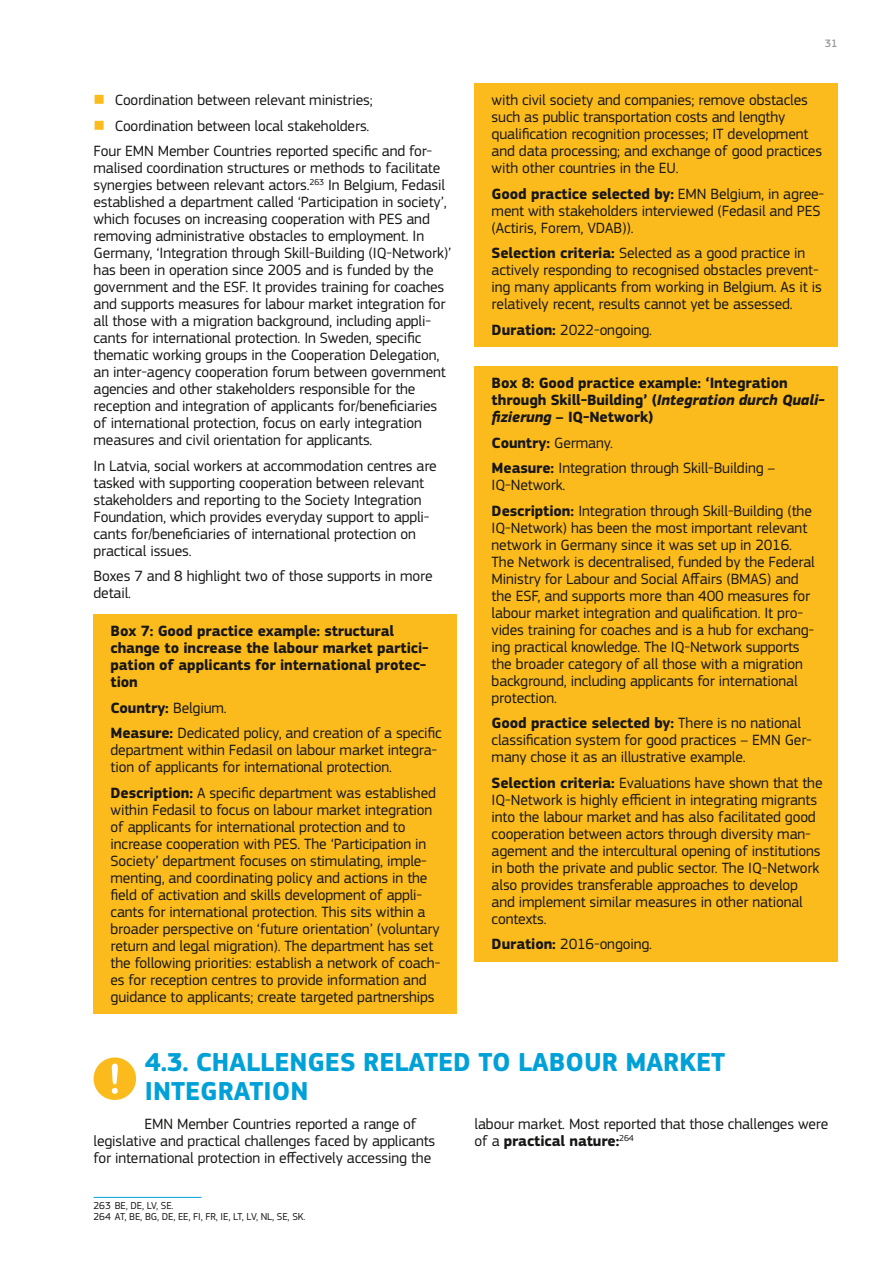
<style>
.page{position:relative;width:893px;height:1263px;background:#fff}
.page>*{position:absolute;margin:0;border:0;box-sizing:border-box;transform-origin:0 0}
.heading2{font:700 27px/28.3px "EC Square Sans Pro";color:#00a1d7}
.text_yellow-box{font:15.45px/17px "EC Square Sans Pro";letter-spacing:-.01em;color:#181716}
.text_main{font:15.45px/17px "EC Square Sans Pro";letter-spacing:-.01em;color:#181716}
.text_yellow-box-2{font:700 15.45px/17px "EC Square Sans Pro";letter-spacing:-.01em;color:#181716}
.text_first{font:15.45px/17px "EC Square Sans Pro";letter-spacing:-.01em;color:#181716}
.bullet{font:15.45px "EC Square Sans Pro";letter-spacing:-.01em;color:#181716}
.t1{font:500 11.25px "EC Square Sans Pro";color:#9c9c9d}
.footnote___source{font:10.5px "EC Square Sans Pro";letter-spacing:-.01em;color:#181716}
.s1{color:#fbbb1d}
.s2{font-weight:400}
.s3{font-weight:700}
.s4{font-style:italic}
</style>
<div class="page">
<div style="left:94px;top:614px;width:363px;height:86px;background:#fbbb1d"></div>
<div style="left:94px;top:691px;width:363px;height:34px;background:#fbbb1d"></div>
<div style="left:94px;top:716px;width:363px;height:69px;background:#fbbb1d"></div>
<div style="left:94px;top:776px;width:363px;height:238px;background:#fbbb1d"></div>
<hr style="left:94px;top:1197px;width:108px;height:1px;background:#00a1d7">
<div style="left:475px;top:83px;width:363px;height:102px;background:#fbbb1d"></div>
<div style="left:475px;top:176px;width:363px;height:69px;background:#fbbb1d"></div>
<div style="left:475px;top:236px;width:363px;height:85px;background:#fbbb1d"></div>
<div style="left:475px;top:312px;width:363px;height:35px;background:#fbbb1d"></div>
<div style="left:475px;top:366px;width:363px;height:69px;background:#fbbb1d"></div>
<div style="left:475px;top:426px;width:363px;height:34px;background:#fbbb1d"></div>
<div style="left:475px;top:451px;width:363px;height:52px;background:#fbbb1d"></div>
<div style="left:475px;top:494px;width:363px;height:221px;background:#fbbb1d"></div>
<div style="left:475px;top:706px;width:363px;height:69px;background:#fbbb1d"></div>
<div style="left:475px;top:766px;width:363px;height:170px;background:#fbbb1d"></div>
<div style="left:475px;top:927px;width:363px;height:35px;background:#fbbb1d"></div>
<div style="left:94px;top:1057px;width:42px;height:43px;background:#fbbb1d;border-radius:50%"></div>
<svg style="left:112px;top:1063px;width:6px;height:31px"></svg>
<p class="bullet" style="left:94px;top:91px;width:281px"><span class="s1">■</span> Coordination between relevant ministries;</p>
<p class="bullet" style="left:94px;top:117px;width:277px"><span class="s1">■</span> Coordination between local stakeholders.</p>
<p class="text_main" style="left:94px;top:143px;width:359px">Four EMN Member Countries reported specific and for&shy;malised coordination structures or methods to facilitate synergies between relevant actors.<sup>263</sup> In Belgium, Fedasil established a department called ‘Participation in society’, which focuses on increasing cooperation with PES and removing administrative obstacles to employment. In Germany, ‘Integration through Skill-Building (IQ-Network)’ has been in operation since 2005 and is funded by the government and the ESF. It provides training for coaches and supports measures for labour market integration for all those with a migration background, including appli&shy;cants for international protection. In Sweden, specific thematic working groups in the Cooperation Delegation, an inter-agency cooperation forum between government agencies and other stakeholders responsible for the reception and integration of applicants for/beneficiaries of international protection, focus on early integration measures and civil orientation for applicants.</p>
<p class="text_main" style="left:94px;top:457px;width:345px">In Latvia, social workers at accommodation centres are tasked with supporting cooperation between relevant stakeholders and reporting to the Society Integration Foundation, which provides everyday support to appli&shy;cants for/beneficiaries of international protection on practical issues.</p>
<p class="text_main" style="left:94px;top:568px;width:340px">Boxes 7 and 8 highlight two of those supports in more detail.</p>
<p class="text_yellow-box-2" style="left:111px;top:623px;width:320px">Box 7: Good practice example: structural change to increase the labour market partici&shy;pation of applicants for international protec&shy;tion</p>
<p class="text_yellow-box-2" style="left:111px;top:700px;width:118px">Country: <span class="s2">Belgium.</span></p>
<p class="text_yellow-box" style="left:111px;top:725px;width:333px"><span class="s3">Measure:</span> Dedicated policy, and creation of a specific department within Fedasil on labour market integra&shy;tion of applicants for international protection.</p>
<p class="text_yellow-box" style="left:111px;top:784px;width:331px"><span class="s3">Description:</span> A specific department was established within Fedasil to focus on labour market integration of applicants for international protection and to increase cooperation with PES. The ‘Participation in Society’ department focuses on stimulating, imple&shy;menting, and coordinating policy and actions in the field of activation and skills development of appli&shy;cants for international protection. This sits within a broader perspective on ‘future orientation’ (voluntary return and legal migration). The department has set the following priorities: establish a network of coach&shy;es for reception centres to provide information and guidance to applicants; create targeted partnerships</p>
<p class="t1" style="left:825px;top:37px;width:15px">31</p>
<p class="text_yellow-box" style="left:492px;top:92px;width:332px">with civil society and companies; remove obstacles such as public transportation costs and lengthy qualification recognition processes; IT development and data processing; and exchange of good practices with other countries in the EU.</p>
<p class="text_yellow-box" style="left:492px;top:185px;width:334px"><span class="s3">Good practice selected by:</span> EMN Belgium, in agree&shy;ment with stakeholders interviewed (Fedasil and PES (Actiris, Forem, VDAB)).</p>
<p class="text_yellow-box" style="left:492px;top:245px;width:332px"><span class="s3">Selection criteria:</span> Selected as a good practice in actively responding to recognised obstacles prevent&shy;ing many applicants from working in Belgium. As it is relatively recent, results cannot yet be assessed.</p>
<p class="text_yellow-box" style="left:492px;top:321px;width:162px"><span class="s3">Duration:</span> 2022-ongoing.</p>
<p class="text_yellow-box-2" style="left:492px;top:375px;width:334px">Box 8: Good practice example: ‘Integration through Skill-Building’ (<span class="s4">Integration durch Quali&shy;fizierung</span> – IQ-Network)</p>
<p class="text_yellow-box-2" style="left:492px;top:435px;width:123px">Country: <span class="s2">Germany.</span></p>
<p class="text_yellow-box" style="left:492px;top:460px;width:285px"><span class="s3">Measure:</span> Integration through Skill-Building –<br>IQ-Network.</p>
<p class="text_yellow-box" style="left:492px;top:502px;width:325px"><span class="s3">Description:</span> Integration through Skill-Building (the IQ-Network) has been the most important relevant network in Germany since it was set up in 2016.<br>The Network is decentralised, funded by the Federal Ministry for Labour and Social Affairs (BMAS) and the ESF, and supports more than 400 measures for labour market integration and qualification. It pro&shy;vides training for coaches and is a hub for exchang&shy;ing practical knowledge. The IQ-Network supports the broader category of all those with a migration background, including applicants for international protection.</p>
<p class="text_yellow-box" style="left:492px;top:715px;width:322px"><span class="s3">Good practice selected by:</span> There is no national classification system for good practices – EMN Ger&shy;many chose it as an illustrative example.</p>
<p class="text_yellow-box" style="left:492px;top:774px;width:332px"><span class="s3">Selection criteria:</span> Evaluations have shown that the IQ-Network is highly efficient in integrating migrants into the labour market and has also facilitated good cooperation between actors through diversity man&shy;agement and the intercultural opening of institutions in both the private and public sector. The IQ-Network also provides transferable approaches to develop and implement similar measures in other national contexts.</p>
<p class="text_yellow-box" style="left:492px;top:936px;width:162px"><span class="s3">Duration:</span> 2016-ongoing.</p>
<h1 class="heading2" style="left:145px;top:1049px;width:582px">4.3. CHALLENGES RELATED TO LABOUR MARKET<br>INTEGRATION</h1>
<p class="text_first" style="left:94px;top:1116px;width:343px;text-indent:51px">EMN Member Countries reported a range of legislative and practical challenges faced by applicants for international protection in effectively accessing the</p>
<p class="text_first" style="left:475px;top:1116px;width:355px">labour market. Most reported that those challenges were of a <span class="s3">practical nature:</span><sup>264</sup></p>
<p class="footnote___source" style="left:94px;top:1199px;width:82px">263 BE, DE, LV, SE.</p>
<p class="footnote___source" style="left:94px;top:1211px;width:213px">264 AT, BE, BG, DE, EE, FI, FR, IE, LT, LV, NL, SE, SK.</p>
</div>
